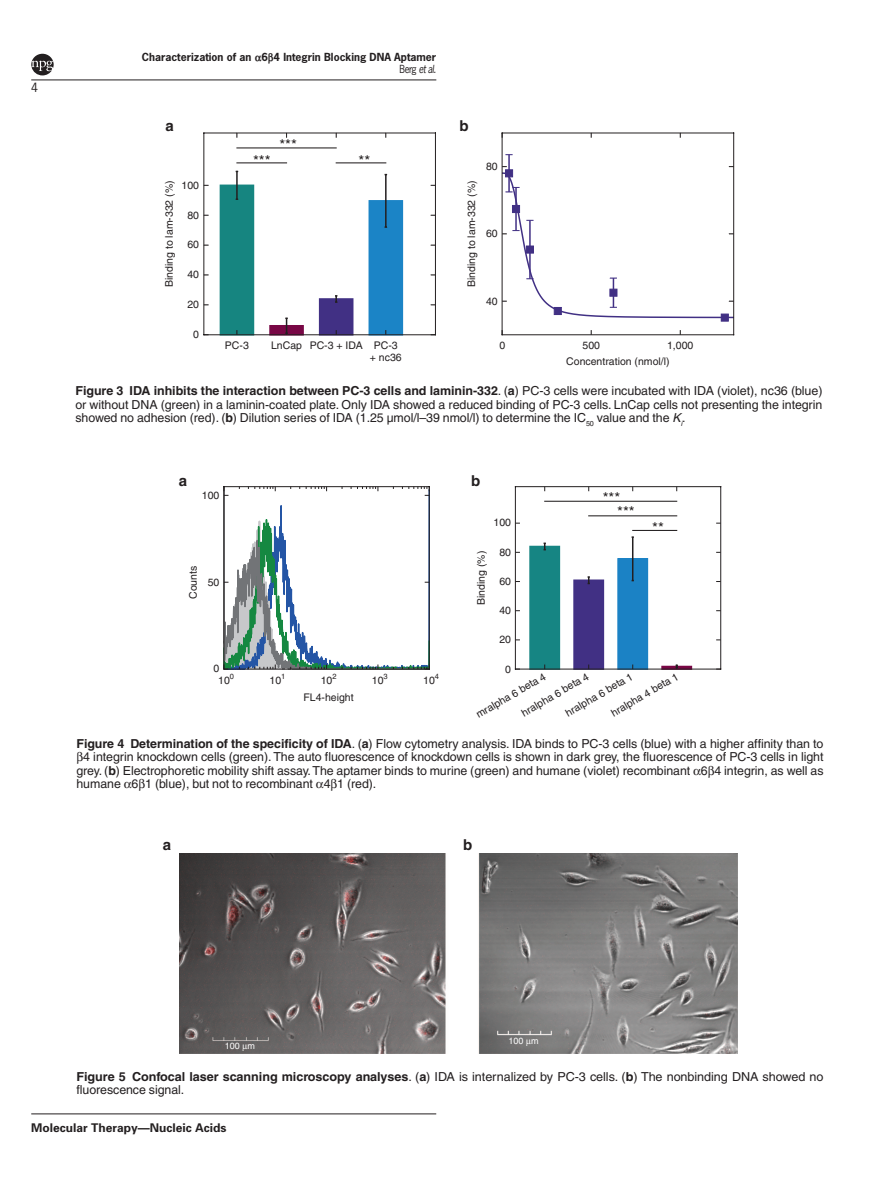
<style>
.page{position:relative;width:893px;height:1187px;background:#fff}
.page>*{position:absolute;margin:0;border:0;box-sizing:border-box;transform-origin:0 0}
.t1{font:15px/13.6px "Helvetica";color:#231f20}
.t2{font:700 15px "Helvetica";color:#231f20}
.t3{font:12.3px/13.5px "Helvetica";letter-spacing:-.005em;color:#231f20;text-align:justify}
.t4{font:700 12px "Univers";color:#231f20}
.t5{font:12px "News Gothic";color:#231f20}
.t6{font:10.5px/12.6px "Helvetica";color:#231f20;text-align:center}
.t7{font:700 10.5px/11.7px "News Gothic";color:#231f20;text-align:right}
.t8{font:9px "Helvetica";color:#fff}
.s1{font-weight:400}
.s2{font-weight:400;font-style:italic}
.s3{font-weight:700}
.s4{font-style:italic}
</style>
<div class="page">
<hr style="left:31px;top:1113px;width:405px;height:1px;background:#231f20">
<hr style="left:31px;top:80px;width:405px;height:1px;background:#231f20">
<svg style="left:31px;top:54px;width:23px;height:21px"></svg>
<div style="left:220px;top:184px;width:34px;height:151px;background:#168580"></div>
<div style="left:269px;top:325px;width:35px;height:10px;background:#780745"></div>
<div style="left:319px;top:298px;width:34px;height:37px;background:#413084"></div>
<div style="left:368px;top:200px;width:35px;height:135px;background:#1b84c6;border:2px solid #1b84c6"></div>
<hr style="left:385px;top:175px;width:2px;height:52px;background:#231f20">
<hr style="left:236px;top:171px;width:2px;height:28px;background:#231f20">
<svg style="left:335px;top:295px;width:2px;height:8px"></svg>
<hr style="left:336px;top:162px;width:50px;height:1px;background:#231f20">
<hr style="left:237px;top:147px;width:99px;height:1px;background:#231f20">
<hr style="left:237px;top:162px;width:50px;height:1px;background:#231f20">
<hr style="left:204px;top:132px;width:231px;height:1px;background:#231f20">
<hr style="left:435px;top:133px;width:1px;height:202px;background:#231f20">
<hr style="left:203px;top:133px;width:1px;height:202px;background:#231f20">
<hr style="left:204px;top:334px;width:231px;height:1px;background:#231f20">
<svg style="left:285px;top:317px;width:3px;height:18px"></svg>
<hr style="left:508px;top:155px;width:2px;height:37px;background:#413084">
<div style="left:721px;top:314px;width:8px;height:7px;background:#413084;border:1px solid #413084"></div>
<hr style="left:502px;top:132px;width:232px;height:1px;background:#231f20">
<hr style="left:733px;top:133px;width:1px;height:202px;background:#231f20">
<hr style="left:502px;top:133px;width:1px;height:202px;background:#231f20">
<hr style="left:502px;top:334px;width:232px;height:1px;background:#231f20">
<svg style="left:502px;top:166px;width:232px;height:154px"></svg>
<hr style="left:223px;top:486px;width:1px;height:183px;background:#231f20">
<svg style="left:224px;top:486px;width:206px;height:183px"></svg>
<div style="left:530px;top:546px;width:29px;height:123px;background:#168583"></div>
<div style="left:529px;top:545px;width:31px;height:124px;border:2px solid #168583"></div>
<div style="left:574px;top:580px;width:29px;height:89px;background:#413084"></div>
<div style="left:573px;top:579px;width:31px;height:90px;border:2px solid #413084"></div>
<div style="left:618px;top:559px;width:29px;height:110px;background:#1b82c5"></div>
<div style="left:617px;top:558px;width:31px;height:111px;border:2px solid #1b82c5"></div>
<div style="left:661px;top:665px;width:31px;height:4px;border:2px solid #790745"></div>
<hr style="left:632px;top:537px;width:1px;height:43px;background:#231f20">
<svg style="left:544px;top:542px;width:2px;height:8px"></svg>
<svg style="left:588px;top:576px;width:2px;height:8px"></svg>
<hr style="left:633px;top:530px;width:44px;height:1px;background:#231f20">
<hr style="left:589px;top:515px;width:88px;height:1px;background:#231f20">
<hr style="left:545px;top:500px;width:132px;height:1px;background:#231f20">
<hr style="left:515px;top:486px;width:1px;height:183px;background:#231f20">
<hr style="left:515px;top:668px;width:206px;height:1px;background:#231f20">
<hr style="left:515px;top:486px;width:206px;height:1px;background:#231f20">
<hr style="left:720px;top:486px;width:1px;height:183px;background:#231f20">
<img style="left:179px;top:853px;width:558px;height:199px">
<svg style="left:243px;top:1044px;width:5px;height:6px"></svg>
<svg style="left:526px;top:1038px;width:5px;height:7px"></svg>
<p class="t5" style="left:31px;top:80px;width:8px">4</p>
<p class="t7" style="left:142px;top:51px;width:296px">Characterization of an 6 4 Integrin Blocking DNA Aptamer<br><span class="s1">Berg</span> <span class="s2">et al.</span></p>
<p class="t2" style="left:165px;top:116px;width:10px">a</p>
<p class="t2" style="left:459px;top:116px;width:11px">b</p>
<p class="t1" style="left:279px;top:138px;width:19px">***</p>
<p class="t1" style="left:253px;top:153px;width:19px">***</p>
<p class="t1" style="left:359px;top:153px;width:13px">**</p>
<p class="t6" style="left:163px;top:287px;width:108px;rotate:-90deg">Binding to lam-332 (%)</p>
<p class="t6" style="left:465px;top:287px;width:108px;rotate:-90deg">Binding to lam-332 (%)</p>
<p class="t6" style="left:182px;top:178px;width:19px">100</p>
<p class="t6" style="left:187px;top:208px;width:13px">80</p>
<p class="t6" style="left:187px;top:238px;width:13px">60</p>
<p class="t6" style="left:187px;top:268px;width:13px">40</p>
<p class="t6" style="left:187px;top:298px;width:13px">20</p>
<p class="t6" style="left:193px;top:328px;width:7px">0</p>
<p class="t6" style="left:486px;top:160px;width:13px">80</p>
<p class="t6" style="left:486px;top:227px;width:13px">60</p>
<p class="t6" style="left:486px;top:294px;width:13px">40</p>
<p class="t6" style="left:370px;top:339px;width:33px">PC-3 + nc36</p>
<p class="t6" style="left:225px;top:339px;width:25px">PC-3</p>
<p class="t6" style="left:271px;top:339px;width:93px">LnCap PC-3 + IDA</p>
<p class="t6" style="left:583px;top:339px;width:19px">500</p>
<p class="t6" style="left:667px;top:339px;width:28px">1,000</p>
<p class="t6" style="left:499px;top:339px;width:7px">0</p>
<p class="t6" style="left:566px;top:355px;width:105px">Concentration (nmol/l)</p>
<p class="t3" style="left:75px;top:384px;width:749px"><span class="s3">Figure 3 IDA inhibits the interaction between PC-3 cells and laminin-332</span>. (<span class="s3">a</span>) PC-3 cells were incubated with IDA (violet), nc36 (blue) or without DNA (green) in a laminin-coated plate. Only IDA showed a reduced binding of PC-3 cells. LnCap cells not presenting the integrin showed no adhesion (red). (<span class="s3">b</span>) Dilution series of IDA (1.25 µmol/l–39 nmol/l) to determine the IC<sub>50</sub> value and the <span class="s4">K</span><sub>i</sub>.</p>
<p class="t2" style="left:179px;top:471px;width:10px">a</p>
<p class="t2" style="left:471px;top:471px;width:11px">b</p>
<p class="t6" style="left:202px;top:489px;width:19px">100</p>
<p class="t6" style="left:187px;top:599px;width:35px;rotate:-90deg">Counts</p>
<p class="t6" style="left:208px;top:575px;width:13px">50</p>
<p class="t6" style="left:494px;top:516px;width:19px">100</p>
<p class="t6" style="left:499px;top:545px;width:13px">80</p>
<p class="t6" style="left:499px;top:574px;width:13px">60</p>
<p class="t6" style="left:475px;top:605px;width:56px;rotate:-90deg">Binding (%)</p>
<p class="t6" style="left:499px;top:604px;width:13px">40</p>
<p class="t6" style="left:499px;top:633px;width:13px">20</p>
<p class="t1" style="left:617px;top:491px;width:19px;text-indent:-15px">*** ***</p>
<p class="t1" style="left:652px;top:520px;width:13px">**</p>
<p class="t6" style="left:214px;top:662px;width:7px">0</p>
<p class="t6" style="left:218px;top:673px;width:17px">10<sup>0</sup></p>
<p class="t6" style="left:269px;top:673px;width:17px">10<sup>1</sup></p>
<p class="t6" style="left:304px;top:671px;width:52px;line-height:17px">10<sup>2<br></sup>FL4-height</p>
<p class="t6" style="left:372px;top:673px;width:17px">10<sup>3</sup></p>
<p class="t6" style="left:423px;top:673px;width:17px">10<sup>4</sup></p>
<p class="t6" style="left:505px;top:662px;width:7px">0</p>
<p class="t6" style="left:519px;top:708px;width:77px;rotate:-30deg">hralpha 6 beta 4</p>
<p class="t6" style="left:474px;top:709px;width:80px;rotate:-30deg">mralpha 6 beta 4</p>
<p class="t6" style="left:563px;top:708px;width:77px;rotate:-30deg">hralpha 6 beta 1</p>
<p class="t6" style="left:609px;top:708px;width:77px;rotate:-30deg">hralpha 4 beta 1</p>
<p class="t3" style="left:76px;top:736px;width:748px"><span class="s3">Figure 4 Determination of the specificity of IDA</span>. (<span class="s3">a</span>) Flow cytometry analysis. IDA binds to PC-3 cells (blue) with a higher affinity than to</p>
<p class="t3" style="left:83px;top:750px;width:742px">4 integrin knockdown cells (green). The auto fluorescence of knockdown cells is shown in dark grey, the fluorescence of PC-3 cells in light</p>
<p class="t3" style="left:76px;top:763px;width:748px">grey. (<span class="s3">b</span>) Electrophoretic mobility shift assay. The aptamer binds to murine (green) and humane (violet) recombinant 6 4 integrin, as well as</p>
<p class="t3" style="left:76px;top:777px;width:301px">humane 6 1 (blue), but not to recombinant 4 1 (red).</p>
<p class="t2" style="left:163px;top:835px;width:10px">a</p>
<p class="t2" style="left:463px;top:835px;width:11px">b</p>
<p class="t8" style="left:225px;top:1040px;width:32px">100 m</p>
<p class="t8" style="left:509px;top:1035px;width:32px">100 m</p>
<p class="t3" style="left:76px;top:1069px;width:748px"><span class="s3">Figure 5 Confocal laser scanning microscopy analyses</span>. (<span class="s3">a</span>) IDA is internalized by PC-3 cells. (<span class="s3">b</span>) The nonbinding DNA showed no fluorescence signal.</p>
<p class="t4" style="left:31px;top:1120px;width:197px">Molecular Therapy—Nucleic Acids</p>
</div>
